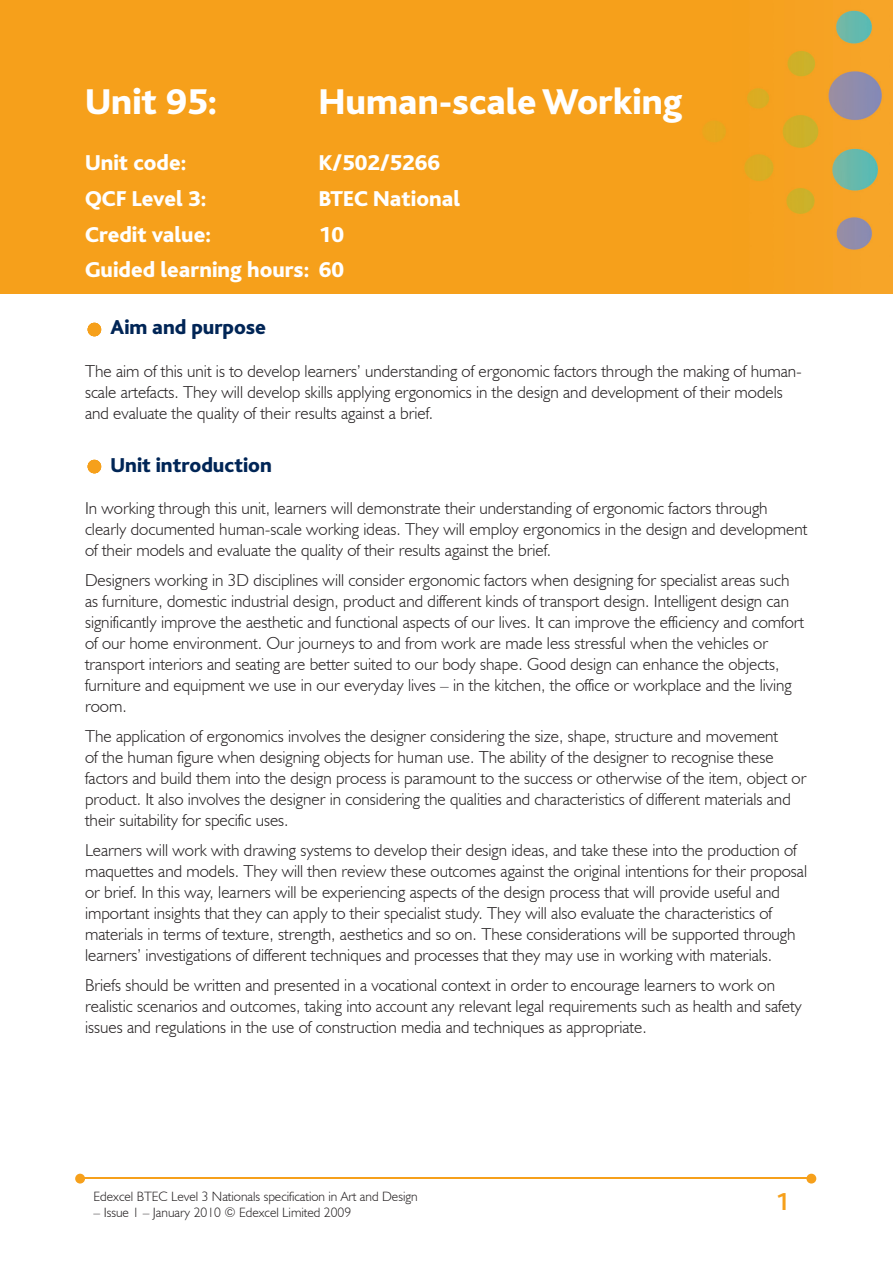
<style>
.page{position:relative;width:893px;height:1263px;background:#fff}
.page>*{position:absolute;margin:0;border:0;box-sizing:border-box;transform-origin:0 0}
.t1{font:800 37.5px "Bliss";color:#fff}
.t2{font:700 25.5px "Bliss";color:#f6a01b}
.t3{font:800 22.5px/35.7px "Bliss";color:#fff;text-align:right}
.t4{font:800 21px "Bliss";color:#002556}
.t5{font:300 17.25px/21px "Humanist 521 BT";color:#231f20}
.t6{font:300 13.5px "Humanist 521 BT";color:#231f20}
</style>
<div class="page">
<img style="left:0;top:0;width:893px;height:293px">
<hr style="left:84px;top:1178px;width:727px;height:1px;background:#f6a01b">
<svg style="left:806px;top:1174px;width:10px;height:9px"></svg>
<svg style="left:75px;top:1174px;width:10px;height:9px"></svg>
<svg style="left:88px;top:323px;width:13px;height:13px"></svg>
<svg style="left:88px;top:460px;width:13px;height:13px"></svg>
<h1 class="t1" style="left:85px;top:82px;width:134px">Unit 95:</h1>
<h1 class="t1" style="left:319px;top:82px;width:365px">Human-scale Working</h1>
<h3 class="t3" style="left:85px;top:146px;width:103px">Unit code:</h3>
<h3 class="t3" style="left:319px;top:146px;width:123px">K/502/5266</h3>
<h3 class="t3" style="left:85px;top:181px;width:123px">QCF Level 3:</h3>
<h3 class="t3" style="left:319px;top:181px;width:143px">BTEC National</h3>
<h3 class="t3" style="left:85px;top:217px;width:128px">Credit value:</h3>
<h3 class="t3" style="left:85px;top:217px;width:261px">10<br>Guided learning hours: 60</h3>
<p class="t4" style="left:111px;top:317px;width:157px">Aim and purpose</p>
<p class="t5" style="left:85px;top:360px;width:718px">The aim of this unit is to develop learners’ understanding of ergonomic factors through the making of human&shy;scale artefacts. They will develop skills applying ergonomics in the design and development of their models and evaluate the quality of their results against a brief.</p>
<p class="t4" style="left:111px;top:454px;width:163px">Unit introduction</p>
<p class="t5" style="left:85px;top:497px;width:724px">In working through this unit, learners will demonstrate their understanding of ergonomic factors through clearly documented human-scale working ideas. They will employ ergonomics in the design and development of their models and evaluate the quality of their results against the brief.</p>
<p class="t5" style="left:85px;top:569px;width:721px">Designers working in 3D disciplines will consider ergonomic factors when designing for specialist areas such as furniture, domestic industrial design, product and different kinds of transport design. Intelligent design can significantly improve the aesthetic and functional aspects of our lives. It can improve the efficiency and comfort of our home environment. Our journeys to and from work are made less stressful when the vehicles or transport interiors and seating are better suited to our body shape. Good design can enhance the objects, furniture and equipment we use in our everyday lives – in the kitchen, the office or workplace and the living room.</p>
<p class="t5" style="left:85px;top:725px;width:723px">The application of ergonomics involves the designer considering the size, shape, structure and movement<br>of the human figure when designing objects for human use. The ability of the designer to recognise these factors and build them into the design process is paramount to the success or otherwise of the item, object or product. It also involves the designer in considering the qualities and characteristics of different materials and their suitability for specific uses.</p>
<p class="t5" style="left:85px;top:839px;width:724px">Learners will work with drawing systems to develop their design ideas, and take these into the production of maquettes and models. They will then review these outcomes against the original intentions for their proposal or brief. In this way, learners will be experiencing aspects of the design process that will provide useful and important insights that they can apply to their specialist study. They will also evaluate the characteristics of materials in terms of texture, strength, aesthetics and so on. These considerations will be supported through learners’ investigations of different techniques and processes that they may use in working with materials.</p>
<p class="t5" style="left:85px;top:974px;width:718px">Briefs should be written and presented in a vocational context in order to encourage learners to work on realistic scenarios and outcomes, taking into account any relevant legal requirements such as health and safety issues and regulations in the use of construction media and techniques as appropriate.</p>
<p class="t6" style="left:94px;top:1188px;width:326px">Edexcel BTEC Level 3 Nationals specification in Art and Design</p>
<p class="t6" style="left:94px;top:1204px;width:259px">– Issue 1 – January 2010 © Edexcel Limited 2009</p>
<h2 class="t2" style="left:775px;top:1189px;width:15px">1</h2>
</div>
